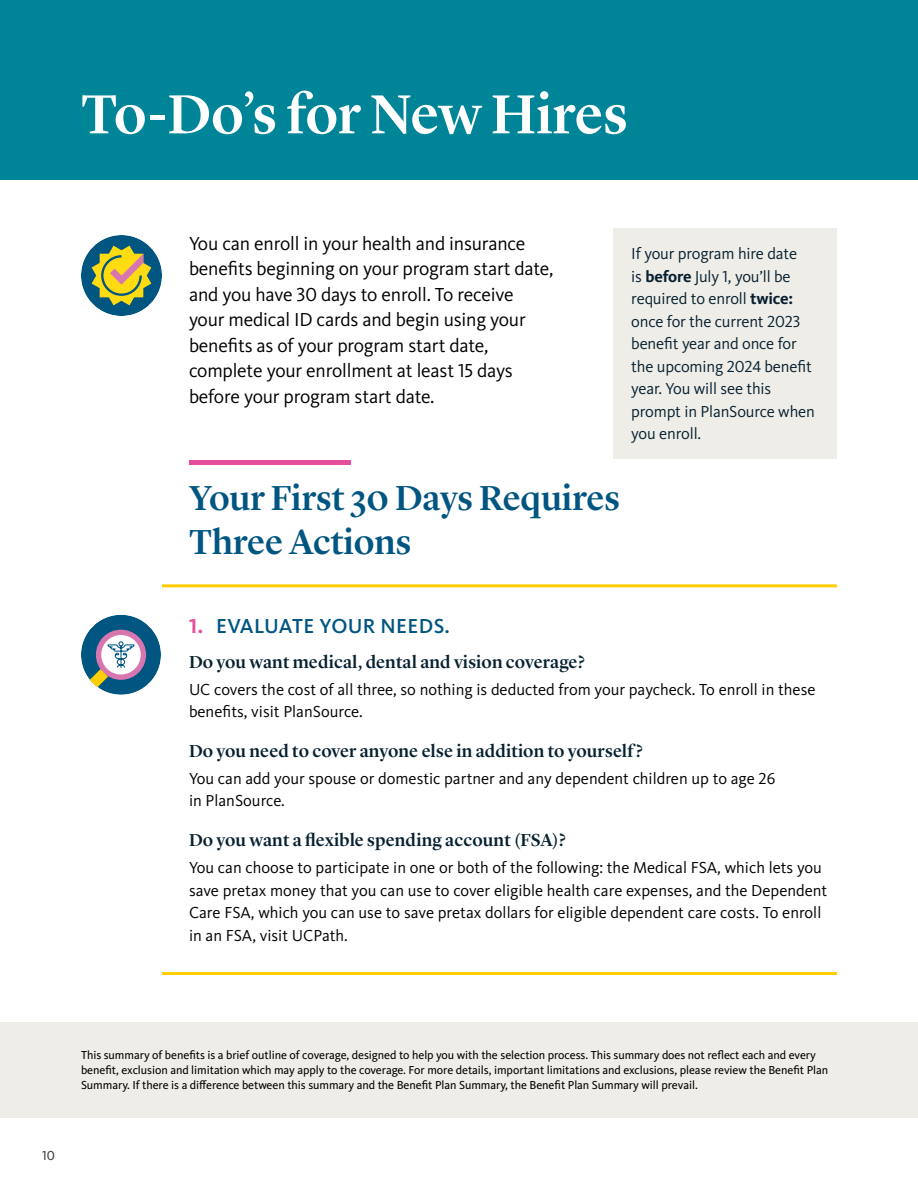
<style>
.page{position:relative;width:918px;height:1188px;background:#fff}
.page>*{position:absolute;margin:0;border:0;box-sizing:border-box;transform-origin:0 0}
.t1{font:500 57px "Lyon Display";letter-spacing:-.01em;color:#fff}
.h2_large_margins{font:500 36px/43.2px "Lyon Display";letter-spacing:-.005em;color:#005581}
.t2{font:500 21px "Kievit Pro";letter-spacing:.02em;color:#005581}
.intro{font:19.5px/25.5px "Kievit Pro";letter-spacing:-.01em;color:#000}
.t3{font:500 18px "Lyon Display";letter-spacing:.005em;color:#072131}
.Body{font:16.5px/22.5px "Kievit Pro";color:#000}
.Body-2{font:16.5px/22.5px "Kievit Pro";letter-spacing:-.01em;color:#072131}
.t4{font:13.5px "Kievit Pro";color:#414042}
.footnote{font:12px/15px "Kievit Pro";letter-spacing:-.005em;color:#000}
.s1{font-weight:700}
.s2{font-weight:700;color:#e44e9b}
</style>
<div class="page">
<div style="left:0;top:0;width:918px;height:180px;background:#008598"></div>
<div style="left:0;top:1022px;width:918px;height:96px;background:#efede8"></div>
<hr style="left:162px;top:584px;width:675px;height:3px;background:#ffcd03">
<hr style="left:162px;top:972px;width:675px;height:3px;background:#ffcd03">
<div style="left:81px;top:235px;width:81px;height:81px;background:#005581;border-radius:50%"></div>
<svg style="left:92px;top:246px;width:59px;height:59px"></svg>
<div style="left:81px;top:615px;width:80px;height:80px;background:#005581;border-radius:50%"></div>
<div style="left:96px;top:630px;width:50px;height:50px;background:#d876af;border-radius:50%"></div>
<div style="left:101px;top:635px;width:40px;height:39px;background:#fff;border-radius:50%"></div>
<svg style="left:83px;top:641px;width:52px;height:53px"></svg>
<div style="left:613px;top:229px;width:224px;height:230px;background:#efede8"></div>
<div style="left:189px;top:460px;width:162px;height:5px;background:#e44e9b"></div>
<h1 class="t1" style="left:81px;top:72px;width:548px">To-Do’s for New Hires</h1>
<p class="intro" style="left:189px;top:230px;width:366px">You can enroll in your health and insurance benefits beginning on your program start date, and you have 30 days to enroll. To receive your medical ID cards and begin using your benefits as of your program start date, complete your enrollment at least 15 days before your program start date.</p>
<p class="Body-2" style="left:631px;top:242px;width:185px">If your program hire date<br>is <span class="s1">before</span> July 1, you’ll be required to enroll <span class="s1">twice: </span>once for the current 2023 benefit year and once for the upcoming 2024 benefit year. You will see this prompt in PlanSource when you enroll.</p>
<h2 class="h2_large_margins" style="left:189px;top:474px;width:433px">Your First 30 Days Requires<br>Three Actions</h2>
<p class="t2" style="left:189px;top:613px;width:262px"><span class="s2">1.</span> EVALUATE YOUR NEEDS.</p>
<h4 class="t3" style="left:189px;top:648px;width:397px">Do you want medical, dental and vision coverage?</h4>
<p class="Body" style="left:189px;top:678px;width:628px">UC covers the cost of all three, so nothing is deducted from your paycheck. To enroll in these benefits, visit PlanSource.</p>
<h4 class="t3" style="left:189px;top:737px;width:455px">Do you need to cover anyone else in addition to yourself ?</h4>
<p class="Body" style="left:189px;top:767px;width:588px">You can add your spouse or domestic partner and any dependent children up to age 26 in PlanSource.</p>
<h4 class="t3" style="left:189px;top:827px;width:378px">Do you want a flexible spending account (FSA)?</h4>
<p class="Body" style="left:189px;top:856px;width:640px">You can choose to participate in one or both of the following: the Medical FSA, which lets you save pretax money that you can use to cover eligible health care expenses, and the Dependent Care FSA, which you can use to save pretax dollars for eligible dependent care costs. To enroll in an FSA, visit UCPath.</p>
<p class="t4" style="left:42px;top:1148px;width:14px">10</p>
<p class="footnote" style="left:81px;top:1047px;width:749px">This summary of benefits is a brief outline of coverage, designed to help you with the selection process. This summary does not reflect each and every benefit, exclusion and limitation which may apply to the coverage. For more details, important limitations and exclusions, please review the Benefit Plan<br>Summary. If there is a difference between this summary and the Benefit Plan Summary, the Benefit Plan Summary will prevail.</p>
</div>
